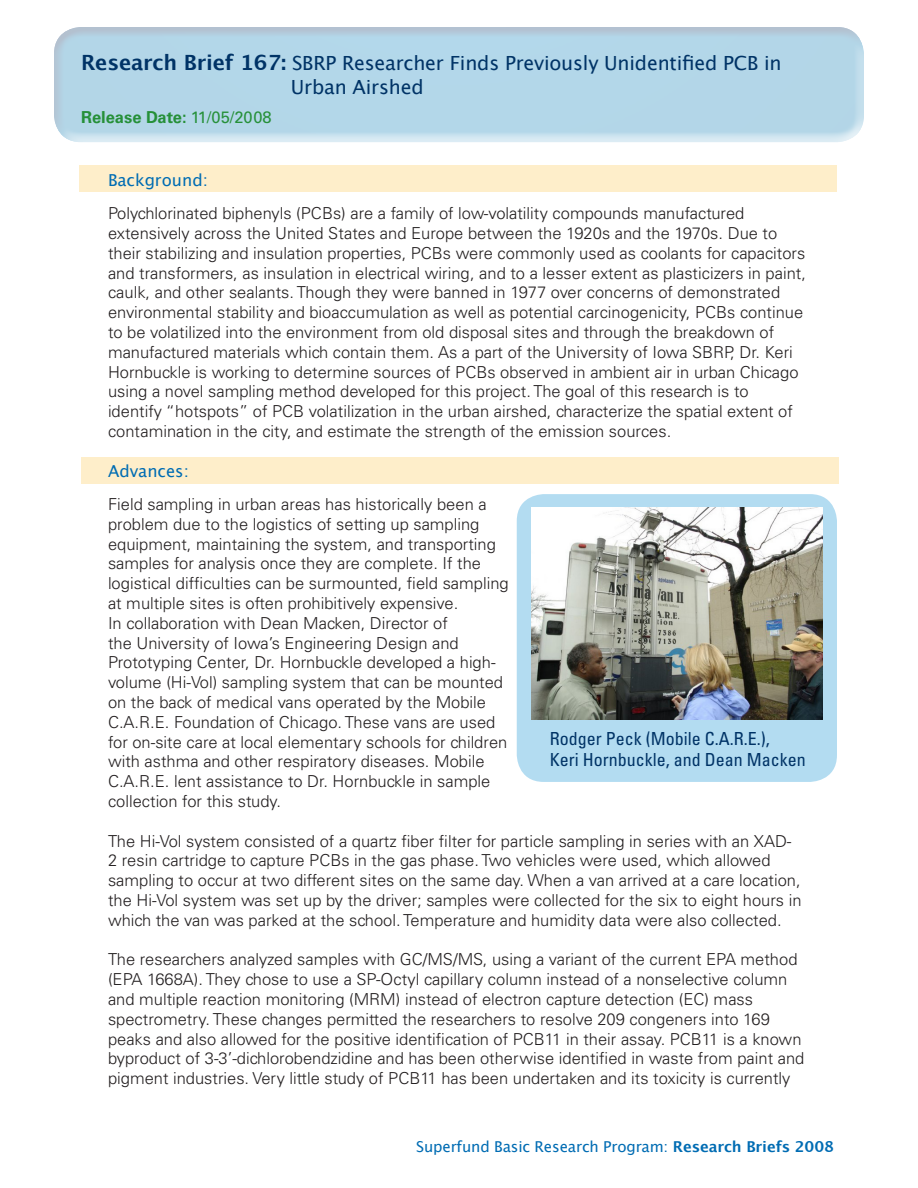
<style>
.page{position:relative;width:918px;height:1188px;background:#fff}
.page>*{position:absolute;margin:0;border:0;box-sizing:border-box;transform-origin:0 0}
.t1{font:19.5px/23.4px "Lucida Grande";letter-spacing:-.01em;color:#036}
.TEXT_BOX{font:condensed 18px/21.6px "Univers";color:#036}
.BODY_TEXT{font:300 16.5px/19.8px "Univers";color:#231f20}
.Body_Text{font:300 16.5px/19.8px "Univers";color:#231f20}
.BODY_TEXT-2{font:700 16.5px "Univers";color:#269039}
.SUBHEADING{font:16.5px "Lucida Grande";color:#006cb3}
.t2{font:15px "Lucida Grande";letter-spacing:-.01em;color:#006cb3}
.s1{font-weight:700;font-size:21px}
.s2{font-weight:400}
.s3{font-weight:700}
</style>
<div class="page">
<div style="left:81px;top:457px;width:757px;height:27px;background:#feeeca"></div>
<div style="left:52px;top:43px;width:812px;height:99px;background:#d6e9f3"></div>
<div style="left:52px;top:26px;width:812px;height:110px;background:#036;opacity:.75"></div>
<div style="left:80px;top:166px;width:757px;height:26px;background:#feeeca"></div>
<div style="left:517px;top:494px;width:320px;height:288px;background:#b3dcf1;border-radius:27px"></div>
<img style="left:532px;top:508px;width:291px;height:211px">
<p class="t1" style="left:291px;top:52px;width:492px;text-indent:-210px"><span class="s1">Research Brief 167:</span> SBRP Researcher Finds Previously Unidentified PCB in<br>Urban Airshed</p>
<p class="BODY_TEXT-2" style="left:81px;top:108px;width:192px">Release Date: <span class="s2">11/05/2008</span></p>
<p class="SUBHEADING" style="left:108px;top:171px;width:101px">Background:</p>
<p class="Body_Text" style="left:108px;top:204px;width:699px">Polychlorinated biphenyls (PCBs) are a family of low-volatility compounds manufactured extensively across the United States and Europe between the 1920s and the 1970s. Due to their stabilizing and insulation properties, PCBs were commonly used as coolants for capacitors and transformers, as insulation in electrical wiring, and to a lesser extent as plasticizers in paint, caulk, and other sealants. Though they were banned in 1977 over concerns of demonstrated environmental stability and bioaccumulation as well as potential carcinogenicity, PCBs continue to be volatilized into the environment from old disposal sites and through the breakdown of manufactured materials which contain them. As a part of the University of Iowa SBRP, Dr. Keri Hornbuckle is working to determine sources of PCBs observed in ambient air in urban Chicago using a novel sampling method developed for this project. The goal of this research is to identify “hotspots” of PCB volatilization in the urban airshed, characterize the spatial extent of contamination in the city, and estimate the strength of the emission sources.</p>
<p class="SUBHEADING" style="left:108px;top:461px;width:82px">Advances:</p>
<p class="BODY_TEXT" style="left:108px;top:494px;width:402px">Field sampling in urban areas has historically been a problem due to the logistics of setting up sampling equipment, maintaining the system, and transporting samples for analysis once they are complete. If the logistical difficulties can be surmounted, field sampling at multiple sites is often prohibitively expensive.<br>In collaboration with Dean Macken, Director of<br>the University of Iowa’s Engineering Design and Prototyping Center, Dr. Hornbuckle developed a high&shy;volume (Hi-Vol) sampling system that can be mounted on the back of medical vans operated by the Mobile C.A.R.E. Foundation of Chicago. These vans are used for on-site care at local elementary schools for children with asthma and other respiratory diseases. Mobile C.A.R.E. lent assistance to Dr. Hornbuckle in sample collection for this study.</p>
<p class="BODY_TEXT" style="left:108px;top:831px;width:695px">The Hi-Vol system consisted of a quartz fiber filter for particle sampling in series with an XAD-2 resin cartridge to capture PCBs in the gas phase. Two vehicles were used, which allowed sampling to occur at two different sites on the same day. When a van arrived at a care location, the Hi-Vol system was set up by the driver; samples were collected for the six to eight hours in which the van was parked at the school. Temperature and humidity data were also collected.</p>
<p class="BODY_TEXT" style="left:108px;top:950px;width:698px">The researchers analyzed samples with GC/MS/MS, using a variant of the current EPA method (EPA 1668A). They chose to use a SP-Octyl capillary column instead of a nonselective column and multiple reaction monitoring (MRM) instead of electron capture detection (EC) mass spectrometry. These changes permitted the researchers to resolve 209 congeners into 169 peaks and also allowed for the positive identification of PCB11 in their assay. PCB11 is a known byproduct of 3-3’-dichlorobendzidine and has been otherwise identified in waste from paint and pigment industries. Very little study of PCB11 has been undertaken and its toxicity is currently</p>
<p class="TEXT_BOX" style="left:550px;top:727px;width:257px">Rodger Peck (Mobile C.A.R.E.),<br>Keri Hornbuckle, and Dean Macken</p>
<p class="t2" style="left:416px;top:1138px;width:419px">Superfund Basic Research Program: <span class="s3">Research Briefs 2008</span></p>
</div>
